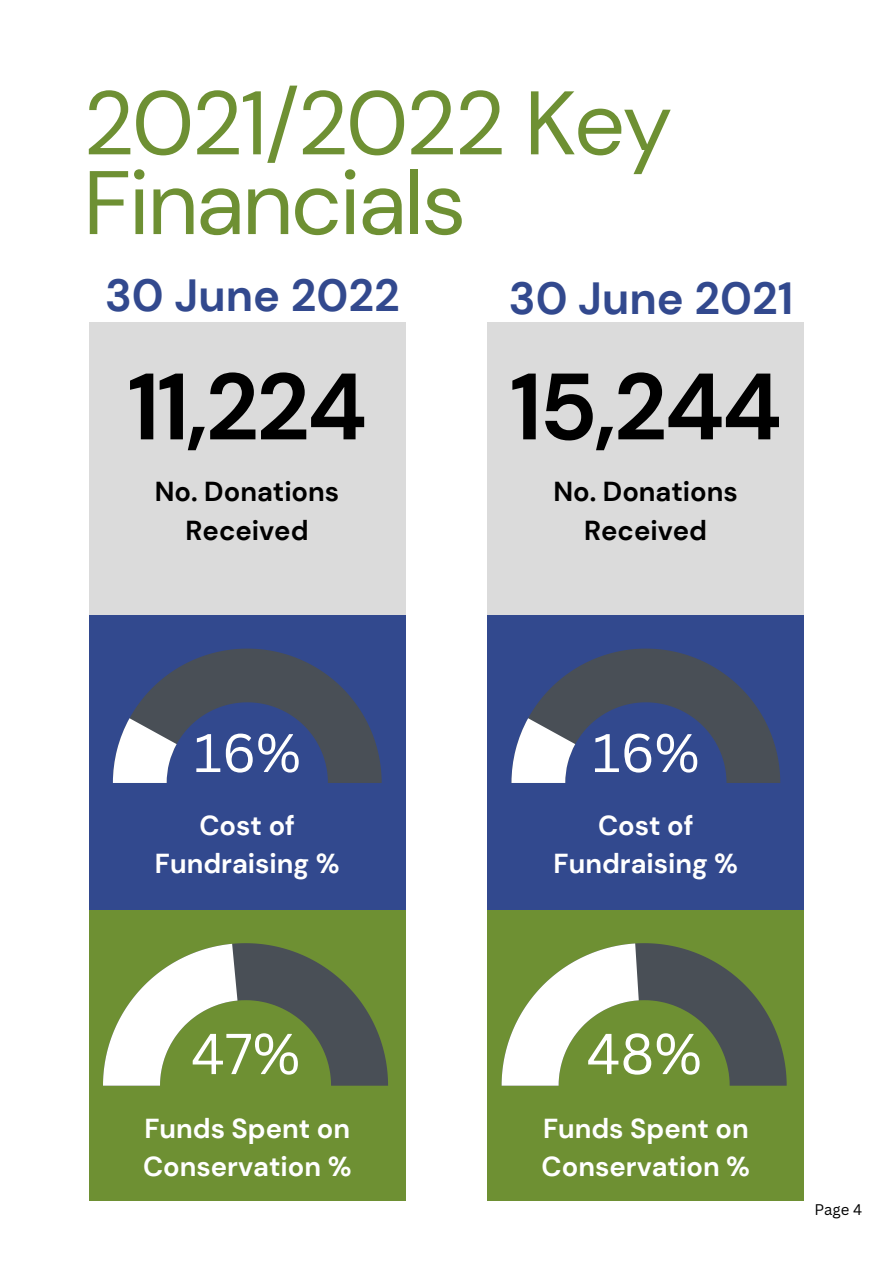
<style>
.page{position:relative;width:893px;height:1264px;background:#fff}
.page>*{position:absolute;margin:0;border:0;box-sizing:border-box;transform-origin:0 0}
.t1{font:700 93.9px "DM Sans";letter-spacing:-.03em;color:#000}
.t2{font:89.85px/79.7px "DM Sans";letter-spacing:-.03em;color:#6e9033}
.t3{font:56.25px "Canva Sans";color:#fff}
.t4{font:53.1px "Canva Sans";color:#fff}
.t5{font:700 45px "DM Sans";color:#32498e}
.t6{font:700 27.45px/38.2px "DM Sans";color:#fff;text-align:center}
.t7{font:700 27.45px/38.2px "DM Sans";color:#000;text-align:center}
.t8{font:15px "Canva Sans";color:#000}
</style>
<div class="page">
<div style="left:89px;top:322px;width:316px;height:293px;background:#dbdbdb"></div>
<div style="left:89px;top:907px;width:316px;height:294px;background:#6e9033"></div>
<div style="left:89px;top:615px;width:316px;height:294px;background:#32498e"></div>
<svg style="left:113px;top:648px;width:268px;height:135px"></svg>
<svg style="left:103px;top:943px;width:285px;height:142px"></svg>
<div style="left:488px;top:322px;width:315px;height:293px;background:#dbdbdb"></div>
<div style="left:488px;top:907px;width:315px;height:294px;background:#6e9033"></div>
<div style="left:488px;top:615px;width:315px;height:294px;background:#32498e"></div>
<svg style="left:511px;top:648px;width:269px;height:135px"></svg>
<svg style="left:501px;top:943px;width:285px;height:142px"></svg>
<h2 class="t2" style="left:83px;top:84px;width:590px">2021/2022 Key<br>Financials</h2>
<h3 class="t5" style="left:105px;top:266px;width:296px">30 June 2022</h3>
<h3 class="t5" style="left:509px;top:269px;width:286px">30 June 2021</h3>
<h1 class="t1" style="left:127px;top:346px;width:241px">11,224</h1>
<p class="t7" style="left:155px;top:473px;width:186px">No. Donations<br>Received</p>
<h1 class="t1" style="left:509px;top:346px;width:274px">15,244</h1>
<p class="t7" style="left:553px;top:473px;width:186px">No. Donations<br>Received</p>
<h3 class="t4" style="left:194px;top:715px;width:109px">16%</h3>
<p class="t6" style="left:155px;top:806px;width:186px">Cost of<br>Fundraising %</p>
<h3 class="t3" style="left:191px;top:1013px;width:111px">47%</h3>
<p class="t6" style="left:143px;top:1109px;width:210px;text-align:left">Funds Spent on<br>Conservation %</p>
<h3 class="t4" style="left:592px;top:715px;width:109px">16%</h3>
<p class="t6" style="left:553px;top:806px;width:186px">Cost of<br>Fundraising %</p>
<h3 class="t3" style="left:586px;top:1013px;width:117px">48%</h3>
<p class="t6" style="left:541px;top:1109px;width:210px;text-align:left">Funds Spent on<br>Conservation %</p>
<p class="t8" style="left:814px;top:1199px;width:49px">Page 4</p>
</div>
